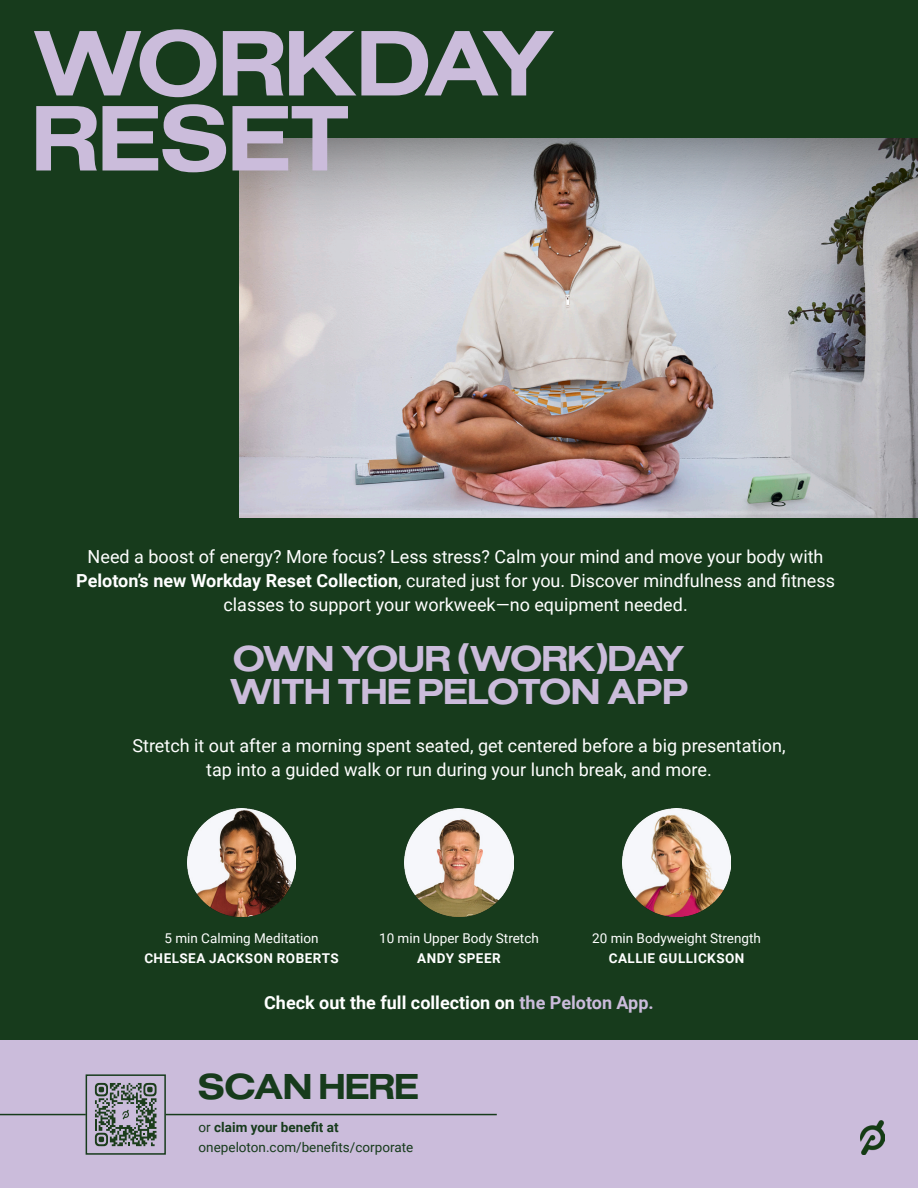
<style>
.page{position:relative;width:918px;height:1188px;background:#173b1c}
.page>*{position:absolute;margin:0;border:0;box-sizing:border-box;transform-origin:0 0}
.t1{font:500 expanded 96.6px "Europa Grotesk SH";letter-spacing:-.005em;color:#cbbcdb}
.t2{font:500 expanded 96.6px "Europa Grotesk SH";letter-spacing:.025em;color:#cbbcdb}
.t3{font:500 expanded 37.5px "Europa Grotesk SH";letter-spacing:.025em;color:#cbbcdb}
.t4{font:500 expanded 37.5px "Europa Grotesk SH";letter-spacing:-.005em;color:#cbbcdb}
.t5{font:500 expanded 37.5px "Europa Grotesk SH";letter-spacing:.025em;color:#173b1c}
.t6{font:18px/24px "Roboto";color:#fff;text-align:center}
.t7{font:700 18px "Roboto";color:#fff}
.t8{font:13.5px "Roboto";color:#fff}
.t9{font:700 13.5px "Roboto";letter-spacing:.035em;color:#fff}
.t10{font:13.5px "Roboto";color:#173b1c}
.t11{font:700 13.5px "Roboto";color:#173b1c}
.s1{font-weight:700}
.s2{color:#cbbcdb}
.s3{font-weight:400}
</style>
<div class="page">
<img style="left:187px;top:808px;width:109px;height:108px">
<img style="left:405px;top:808px;width:108px;height:108px">
<img style="left:622px;top:808px;width:109px;height:108px">
<div style="left:0;top:1040px;width:918px;height:148px;background:#cbbcdb"></div>
<img style="left:860px;top:1121px;width:24px;height:33px">
<img style="left:240px;top:138px;width:678px;height:379px">
<hr style="left:166px;top:1114px;width:331px;height:1px;background:#173b1c">
<hr style="left:0;top:1114px;width:86px;height:1px;background:#173b1c">
<div style="left:86px;top:1074px;width:80px;height:81px;border:2px solid #173b1c"></div>
<svg style="left:95px;top:1083px;width:62px;height:63px"></svg>
<p class="t1" style="left:34px;top:13px;width:522px">WORKDAY</p>
<p class="t2" style="left:34px;top:88px;width:316px">RESET</p>
<p class="t6" style="left:76px;top:543px;width:760px">Need a boost of energy? More focus? Less stress? Calm your mind and move your body with<br><span class="s1">Peloton’s new Workday Reset Collection</span>, curated just for you. Discover mindfulness and fitness classes to support your workweek—no equipment needed.</p>
<p class="t4" style="left:233px;top:639px;width:453px">OWN YOUR (WORK)DAY</p>
<p class="t3" style="left:230px;top:672px;width:459px">WITH THE PELOTON APP</p>
<p class="t6" style="left:132px;top:733px;width:655px">Stretch it out after a morning spent seated, get centered before a big presentation, tap into a guided walk or run during your lunch break, and more.</p>
<p class="t8" style="left:164px;top:929px;width:156px">5 min Calming Meditation</p>
<p class="t9" style="left:144px;top:949px;width:196px">CHELSEA JACKSON ROBERTS</p>
<p class="t8" style="left:379px;top:929px;width:161px">10 min Upper Body Stretch</p>
<p class="t9" style="left:417px;top:949px;width:85px">ANDY SPEER</p>
<p class="t8" style="left:592px;top:929px;width:170px">20 min Bodyweight Strength</p>
<p class="t9" style="left:609px;top:949px;width:137px">CALLIE GULLICKSON</p>
<p class="t7" style="left:264px;top:990px;width:391px">Check out the full collection on <span class="s2">the Peloton App.</span></p>
<p class="t5" style="left:199px;top:1067px;width:221px">SCAN HERE</p>
<p class="t11" style="left:199px;top:1118px;width:141px"><span class="s3">or</span> claim your benefit at</p>
<p class="t10" style="left:199px;top:1138px;width:216px">onepeloton.com/benefits/corporate</p>
</div>
